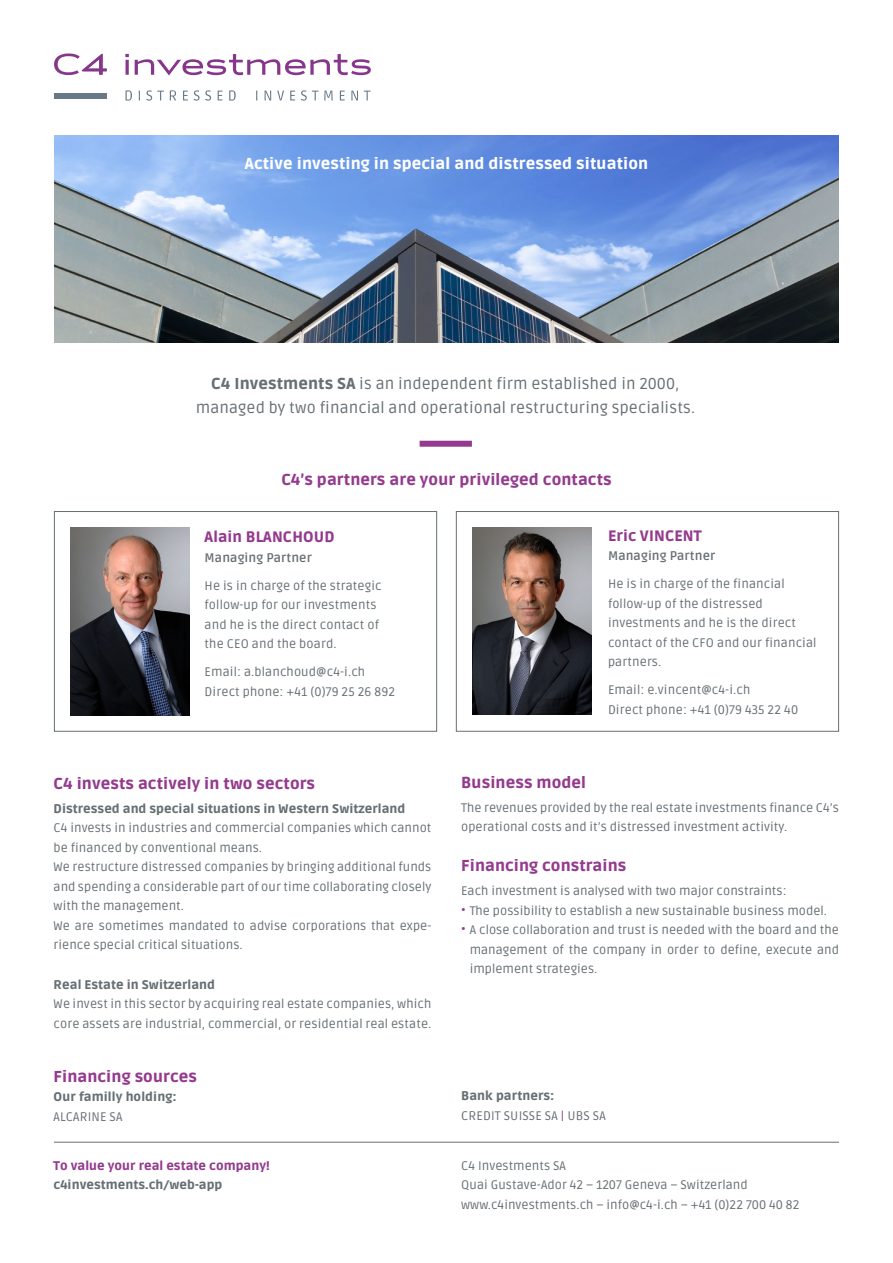
<style>
.page{position:relative;width:893px;height:1263px;background:#fff}
.page>*{position:absolute;margin:0;border:0;box-sizing:border-box;transform-origin:0 0}
.t1{font:900 15.75px "Ruda";letter-spacing:.01em;color:#943a8e}
.t2{font:15.75px/24px "Ruda";letter-spacing:.01em;color:#666f74;text-align:center}
.t3{font:900 15.75px "Ruda";letter-spacing:.01em;color:#fff}
.t4{font:900 15px "Ruda";letter-spacing:.01em;color:#943a8e}
.t5{font:12.45px/19.5px "Ruda";letter-spacing:.005em;color:#666f74}
.t6{font:900 12.45px "Ruda";letter-spacing:.005em;color:#666f74}
.t7{font:700 12.45px "Ruda";letter-spacing:.01em;color:#666f74}
.t8{font:900 12.45px "Ruda";letter-spacing:.005em;color:#943a8e}
.s1{font-weight:900}
.s2{color:#943a8e}
</style>
<div class="page">
<img style="left:54px;top:135px;width:785px;height:208px">
<div style="left:456px;top:511px;width:383px;height:221px;border:1px solid #666f74"></div>
<div style="left:54px;top:511px;width:383px;height:221px;border:1px solid #666f74"></div>
<img style="left:472px;top:528px;width:120px;height:186px">
<div style="left:420px;top:441px;width:52px;height:6px;background:#943a8e"></div>
<hr style="left:54px;top:1142px;width:785px;height:1px;background:#666f74">
<img style="left:71px;top:527px;width:119px;height:188px">
<svg style="left:125px;top:54px;width:4px;height:3px"></svg>
<hr style="left:126px;top:60px;width:3px;height:15px;background:#86378b">
<svg style="left:135px;top:54px;width:236px;height:21px"></svg>
<svg style="left:126px;top:90px;width:6px;height:11px"></svg>
<svg style="left:146px;top:90px;width:18px;height:11px"></svg>
<svg style="left:170px;top:90px;width:6px;height:10px"></svg>
<svg style="left:183px;top:91px;width:5px;height:9px"></svg>
<svg style="left:194px;top:90px;width:17px;height:11px"></svg>
<svg style="left:218px;top:91px;width:4px;height:9px"></svg>
<svg style="left:229px;top:90px;width:7px;height:11px"></svg>
<svg style="left:265px;top:91px;width:6px;height:9px"></svg>
<svg style="left:277px;top:91px;width:7px;height:9px"></svg>
<svg style="left:290px;top:91px;width:5px;height:9px"></svg>
<svg style="left:301px;top:90px;width:17px;height:11px"></svg>
<svg style="left:324px;top:91px;width:9px;height:9px"></svg>
<svg style="left:340px;top:91px;width:5px;height:9px"></svg>
<svg style="left:351px;top:91px;width:7px;height:9px"></svg>
<svg style="left:364px;top:91px;width:6px;height:9px"></svg>
<div style="left:54px;top:93px;width:53px;height:5px;background:#677887"></div>
<svg style="left:54px;top:53px;width:53px;height:22px"></svg>
<p class="t3" style="left:245px;top:155px;width:405px">Active investing in special and distressed situation</p>
<p class="t2" style="left:196px;top:372px;width:501px"><span class="s1">C4 Investments SA</span> is an independent firm established in 2000, managed by two financial and operational restructuring specialists.</p>
<p class="t1" style="left:281px;top:471px;width:332px">C4’s partners are your privileged contacts</p>
<p class="t4" style="left:205px;top:528px;width:131px">Alain BLANCHOUD</p>
<p class="t7" style="left:205px;top:550px;width:109px">Managing Partner</p>
<p class="t5" style="left:205px;top:576px;width:178px">He is in charge of the strategic follow-up for our investments and he is the direct contact of the CEO and the board.</p>
<p class="t5" style="left:205px;top:662px;width:192px">Email: a.blanchoud@c4-i.ch<br>Direct phone: +41 (0)79 25 26 892</p>
<p class="t1" style="left:54px;top:775px;width:263px">C4 invests actively in two sectors</p>
<p class="t6" style="left:54px;top:801px;width:353px">Distressed and special situations in Western Switzerland</p>
<p class="t5" style="left:54px;top:819px;width:379px">C4 invests in industries and commercial companies which cannot be financed by conventional means.<br>We restructure distressed companies by bringing additional funds and spending a considerable part of our time collaborating closely with the management.<br>We are sometimes mandated to advise corporations that expe&shy;rience special critical situations.</p>
<p class="t6" style="left:54px;top:977px;width:163px">Real Estate in Switzerland</p>
<p class="t5" style="left:54px;top:994px;width:379px">We invest in this sector by acquiring real estate companies, which core assets are industrial, commercial, or residential real estate.</p>
<p class="t1" style="left:54px;top:1067px;width:145px">Financing sources</p>
<p class="t6" style="left:54px;top:1090px;width:125px">Our familly holding:</p>
<p class="t5" style="left:54px;top:1107px;width:70px">ALCARINE SA</p>
<p class="t8" style="left:54px;top:1158px;width:218px">To value your real estate company!</p>
<p class="t6" style="left:54px;top:1178px;width:170px">c4investments.ch/web-app</p>
<p class="t4" style="left:608px;top:527px;width:95px">Eric VINCENT</p>
<p class="t7" style="left:608px;top:549px;width:109px">Managing Partner</p>
<p class="t5" style="left:608px;top:575px;width:210px">He is in charge of the financial follow-up of the distressed investments and he is the direct contact of the CFO and our financial partners.</p>
<p class="t5" style="left:608px;top:681px;width:192px">Email: e.vincent@c4-i.ch<br>Direct phone: +41 (0)79 435 22 40</p>
<p class="t1" style="left:461px;top:773px;width:126px">Business model</p>
<p class="t5" style="left:461px;top:798px;width:379px">The revenues provided by the real estate investments finance C4’s operational costs and it’s distressed investment activity.</p>
<p class="t1" style="left:461px;top:857px;width:167px">Financing constrains</p>
<p class="t5" style="left:461px;top:881px;width:327px">Each investment is analysed with two major constraints:</p>
<p class="t5" style="left:461px;top:901px;width:367px"><span class="s2">•</span> The possibility to establish a new sustainable business model.</p>
<p class="t5" style="left:470px;top:920px;width:371px;text-align:justify;text-indent:-9px"><span class="s2">•</span> A close collaboration and trust is needed with the board and the management of the company in order to define, execute and implement strategies.</p>
<p class="t5" style="left:461px;top:1086px;width:146px"><span class="s1">Bank partners:<br></span>CREDIT SUISSE SA <span class="s2">|</span> UBS SA</p>
<p class="t5" style="left:461px;top:1156px;width:340px">C4 Investments SA<br>Quai Gustave-Ador 42 – 1207 Geneva – Switzerland www.c4investments.ch – info@c4-i.ch – +41 (0)22 700 40 82</p>
</div>
